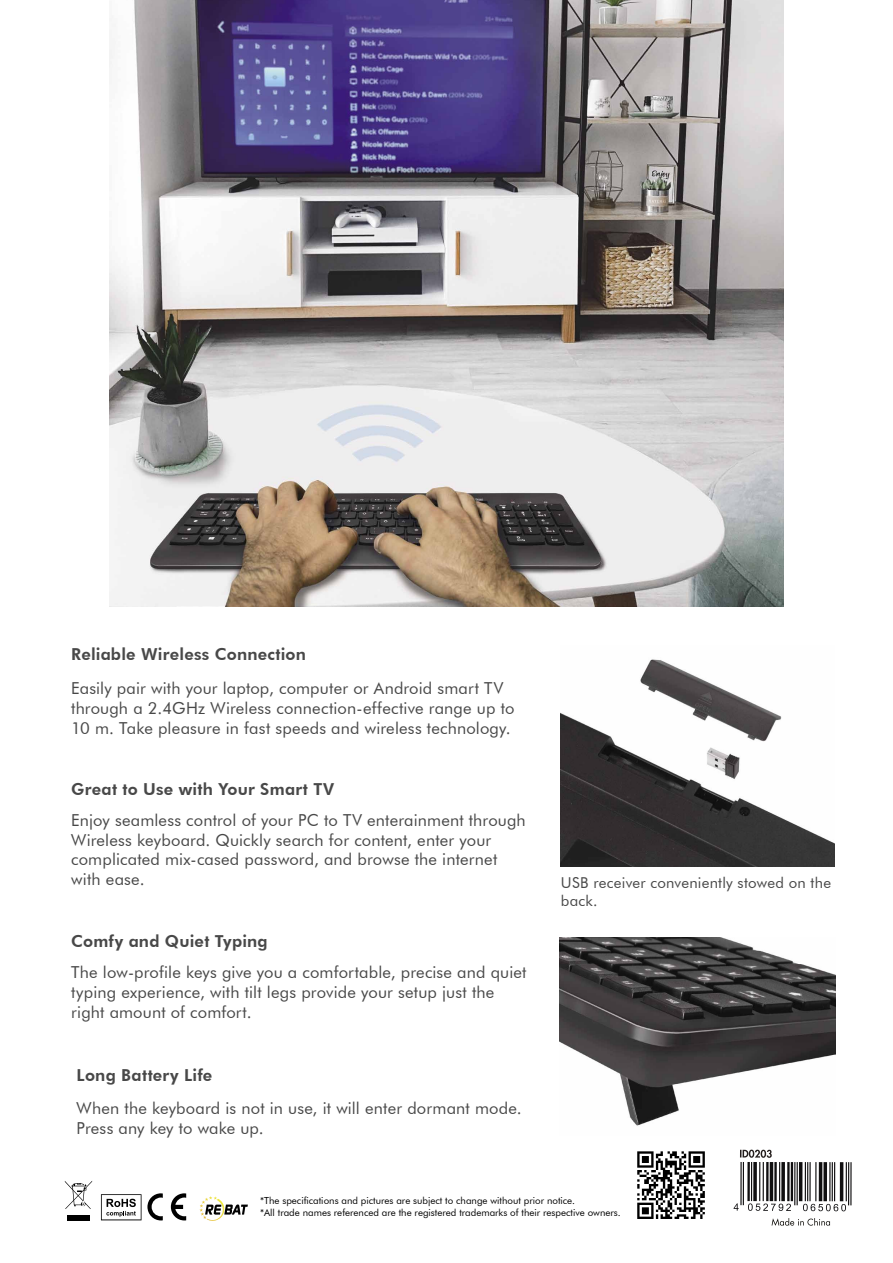
<style>
.page{position:relative;width:893px;height:1263px;background:#fff}
.page>*{position:absolute;margin:0;border:0;box-sizing:border-box;transform-origin:0 0}
.t1{font:16.5px/19.8px "Futura BT";letter-spacing:.01em;color:#484848}
.t2{font:800 16.5px "Futura BT";letter-spacing:.015em;color:#484848}
.t3{font:15px/18px "Futura BT";letter-spacing:.015em;color:#484848}
.t4{font:9.75px/11.7px "Futura BT";color:#000}
</style>
<div class="page">
<svg style="left:65px;top:1181px;width:27px;height:28px"></svg>
<div style="left:67px;top:1215px;width:23px;height:5px;background:#000"></div>
<svg style="left:101px;top:1193px;width:62px;height:27px"></svg>
<svg style="left:171px;top:1193px;width:15px;height:27px"></svg>
<svg style="left:199px;top:1196px;width:49px;height:25px"></svg>
<img style="left:110px;top:0;width:673px;height:607px">
<img style="left:561px;top:659px;width:274px;height:207px">
<svg style="left:772px;top:1218px;width:58px;height:8px"></svg>
<svg style="left:637px;top:1151px;width:68px;height:68px"></svg>
<svg style="left:740px;top:1149px;width:32px;height:9px"></svg>
<svg style="left:734px;top:1203px;width:5px;height:7px"></svg>
<svg style="left:748px;top:1203px;width:43px;height:8px"></svg>
<svg style="left:803px;top:1204px;width:43px;height:7px"></svg>
<hr style="left:743px;top:1162px;width:1px;height:43px;background:#111011">
<hr style="left:740px;top:1162px;width:2px;height:43px;background:#111011">
<hr style="left:747px;top:1162px;width:3px;height:39px;background:#111011">
<hr style="left:751px;top:1162px;width:1px;height:39px;background:#111011">
<svg style="left:753px;top:1162px;width:4px;height:39px"></svg>
<hr style="left:763px;top:1162px;width:1px;height:39px;background:#111011">
<hr style="left:759px;top:1162px;width:1px;height:39px;background:#111011">
<hr style="left:766px;top:1162px;width:3px;height:39px;background:#111011">
<hr style="left:770px;top:1162px;width:3px;height:39px;background:#111011">
<hr style="left:774px;top:1162px;width:3px;height:39px;background:#111011">
<hr style="left:779px;top:1162px;width:1px;height:39px;background:#111011">
<svg style="left:781px;top:1162px;width:4px;height:39px"></svg>
<hr style="left:791px;top:1162px;width:2px;height:39px;background:#111011">
<hr style="left:787px;top:1162px;width:3px;height:39px;background:#111011">
<hr style="left:796px;top:1162px;width:2px;height:43px;background:#111011">
<hr style="left:794px;top:1162px;width:1px;height:43px;background:#111011">
<hr style="left:799px;top:1162px;width:3px;height:39px;background:#111011">
<hr style="left:815px;top:1162px;width:1px;height:39px;background:#111011">
<hr style="left:809px;top:1162px;width:2px;height:39px;background:#111011">
<hr style="left:807px;top:1162px;width:1px;height:39px;background:#111011">
<hr style="left:805px;top:1162px;width:1px;height:39px;background:#111011">
<svg style="left:823px;top:1162px;width:4px;height:39px"></svg>
<hr style="left:819px;top:1162px;width:3px;height:39px;background:#111011">
<hr style="left:834px;top:1162px;width:1px;height:39px;background:#111011">
<hr style="left:832px;top:1162px;width:1px;height:39px;background:#111011">
<hr style="left:829px;top:1162px;width:1px;height:39px;background:#111011">
<hr style="left:840px;top:1162px;width:3px;height:39px;background:#111011">
<hr style="left:850px;top:1162px;width:2px;height:43px;background:#111011">
<hr style="left:848px;top:1162px;width:1px;height:43px;background:#111011">
<hr style="left:846px;top:1162px;width:1px;height:39px;background:#111011">
<img style="left:560px;top:937px;width:276px;height:189px">
<p class="t2" style="left:71px;top:644px;width:236px">Reliable Wireless Connection</p>
<p class="t1" style="left:71px;top:678px;width:445px">Easily pair with your laptop, computer or Android smart TV through a 2.4GHz Wireless connection-effective range up to<br>10 m. Take pleasure in fast speeds and wireless technology.</p>
<p class="t2" style="left:71px;top:779px;width:264px">Great to Use with Your Smart TV</p>
<p class="t1" style="left:71px;top:810px;width:456px">Enjoy seamless control of your PC to TV enterainment through Wireless keyboard. Quickly search for content, enter your complicated mix-cased password, and browse the internet with ease.</p>
<p class="t2" style="left:71px;top:931px;width:198px">Comfy and Quiet Typing</p>
<p class="t1" style="left:71px;top:962px;width:457px">The low-profile keys give you a comfortable, precise and quiet typing experience, with tilt legs provide your setup just the right amount of comfort.</p>
<p class="t2" style="left:77px;top:1065px;width:137px">Long Battery Life</p>
<p class="t1" style="left:77px;top:1098px;width:447px">When the keyboard is not in use, it will enter dormant mode.<br>Press any key to wake up.</p>
<p class="t3" style="left:561px;top:873px;width:272px">USB receiver conveniently stowed on the back.</p>
<p class="t4" style="left:260px;top:1194px;width:362px">*The specifications and pictures are subject to change without prior notice.<br>*All trade names referenced are the registered trademarks of their respective owners.</p>
</div>
